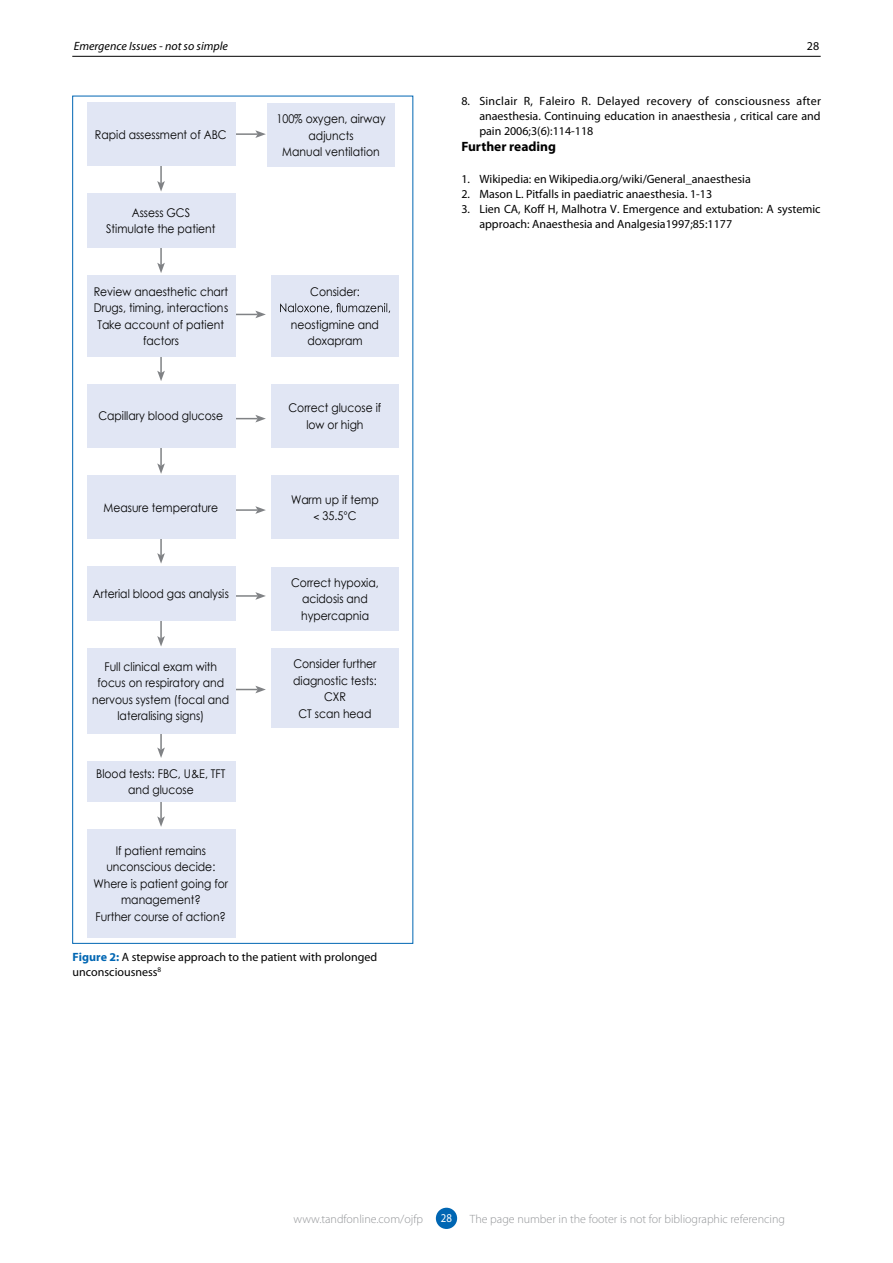
<style>
.page{position:relative;width:893px;height:1263px;background:#fff}
.page>*{position:absolute;margin:0;border:0;box-sizing:border-box;transform-origin:0 0}
.t1{font:700 13.5px "Myriad Pro";color:#000}
.t2{font:12px/16.5px "Century Gothic";color:#000;text-align:center;scale:.9 1}
.t3{font:12px/15px "Myriad Pro";color:#000}
.t4{font:300 12px "Myriad Pro";color:#939598}
.t5{font:italic 12px "Myriad Pro";color:#000}
.t6{font:12px "Myriad Pro";color:#fff;scale:.9 1}
.s1{font-weight:700;color:#0066b3}
</style>
<div class="page">
<hr style="left:72px;top:56px;width:749px;height:1px;background:#000">
<div style="left:436px;top:1208px;width:21px;height:21px;background:#0066b3;border-radius:50%"></div>
<div style="left:267px;top:103px;width:128px;height:64px;background:#e1e6f4"></div>
<div style="left:271px;top:275px;width:128px;height:81px;background:#e1e6f4"></div>
<svg style="left:280px;top:303px;width:110px;height:10px"></svg>
<div style="left:271px;top:648px;width:128px;height:80px;background:#e1e6f4"></div>
<div style="left:271px;top:384px;width:128px;height:64px;background:#e1e6f4"></div>
<div style="left:271px;top:475px;width:128px;height:64px;background:#e1e6f4"></div>
<div style="left:271px;top:567px;width:128px;height:64px;background:#e1e6f4"></div>
<hr style="left:160px;top:160px;width:2px;height:23px;background:#808285">
<svg style="left:157px;top:181px;width:8px;height:11px"></svg>
<hr style="left:234px;top:133px;width:24px;height:2px;background:#808285">
<svg style="left:255px;top:130px;width:11px;height:8px"></svg>
<svg style="left:235px;top:311px;width:31px;height:7px"></svg>
<svg style="left:235px;top:415px;width:31px;height:7px"></svg>
<hr style="left:234px;top:509px;width:24px;height:2px;background:#808285">
<svg style="left:255px;top:506px;width:11px;height:8px"></svg>
<hr style="left:234px;top:595px;width:24px;height:2px;background:#808285">
<svg style="left:255px;top:592px;width:11px;height:8px"></svg>
<svg style="left:235px;top:686px;width:31px;height:7px"></svg>
<hr style="left:160px;top:241px;width:2px;height:24px;background:#808285">
<svg style="left:157px;top:263px;width:8px;height:10px"></svg>
<hr style="left:160px;top:349px;width:2px;height:24px;background:#808285">
<svg style="left:157px;top:371px;width:8px;height:10px"></svg>
<hr style="left:160px;top:442px;width:2px;height:24px;background:#808285">
<svg style="left:157px;top:463px;width:8px;height:11px"></svg>
<hr style="left:160px;top:532px;width:2px;height:23px;background:#808285">
<svg style="left:157px;top:553px;width:8px;height:11px"></svg>
<hr style="left:160px;top:615px;width:2px;height:23px;background:#808285">
<svg style="left:157px;top:636px;width:8px;height:10px"></svg>
<hr style="left:160px;top:726px;width:2px;height:24px;background:#808285">
<svg style="left:157px;top:747px;width:8px;height:11px"></svg>
<hr style="left:160px;top:795px;width:2px;height:24px;background:#808285">
<svg style="left:157px;top:816px;width:8px;height:11px"></svg>
<div style="left:87px;top:102px;width:148px;height:64px;background:#e1e6f4"></div>
<div style="left:87px;top:194px;width:148px;height:54px;background:#e1e6f4"></div>
<div style="left:87px;top:275px;width:148px;height:81px;background:#e1e6f4"></div>
<div style="left:87px;top:648px;width:148px;height:86px;background:#e1e6f4"></div>
<div style="left:87px;top:384px;width:148px;height:64px;background:#e1e6f4"></div>
<div style="left:87px;top:829px;width:148px;height:108px;background:#e1e6f4"></div>
<div style="left:87px;top:567px;width:148px;height:54px;background:#e1e6f4"></div>
<div style="left:87px;top:761px;width:148px;height:41px;background:#e1e6f4"></div>
<div style="left:87px;top:475px;width:148px;height:64px;background:#e1e6f4"></div>
<p class="t5" style="left:74px;top:39px;width:156px">Emergence Issues - not so simple</p>
<p class="t3" style="left:807px;top:39px;width:14px">28</p>
<p class="t2" style="left:95px;top:126px;width:148px">Rapid assessment of ABC</p>
<p class="t2" style="left:106px;top:204px;width:123px">Assess GCS<br>Stimulate the patient</p>
<p class="t2" style="left:94px;top:283px;width:151px">Review anaesthetic chart<br>Drugs, timing, interactions<br>Take account of patient factors</p>
<p class="t2" style="left:98px;top:408px;width:140px">Capillary blood glucose</p>
<p class="t2" style="left:104px;top:499px;width:129px">Measure temperature</p>
<p class="t2" style="left:93px;top:586px;width:153px">Arterial blood gas analysis</p>
<p class="t2" style="left:92px;top:658px;width:154px">Full clinical exam with focus on respiratory and nervous system (focal and lateralising signs)</p>
<p class="t2" style="left:96px;top:765px;width:145px">Blood tests: FBC, U&amp;E, TFT and glucose</p>
<p class="t2" style="left:94px;top:842px;width:151px">If patient remains unconscious decide:<br>Where is patient going for management?<br>Further course of action?</p>
<p class="t2" style="left:276px;top:110px;width:123px">100% oxygen, airway adjuncts<br>Manual ventilation</p>
<p class="t2" style="left:310px;top:283px;width:56px">Consider:</p>
<p class="t2" style="left:291px;top:316px;width:100px">neostigmine and doxapram</p>
<p class="t2" style="left:288px;top:399px;width:105px">Correct glucose if low or high</p>
<p class="t2" style="left:322px;top:491px;width:64px;text-align:left;text-indent:-31px">Warm up if temp<br>35.5 C</p>
<p class="t2" style="left:291px;top:574px;width:99px">Correct hypoxia, acidosis and hypercapnia</p>
<p class="t2" style="left:293px;top:655px;width:94px">Consider further diagnostic tests:<br>CXR<br>CT scan head</p>
<p class="t3" style="left:73px;top:949px;width:306px"><span class="s1">Figure 2:</span> A stepwise approach to the patient with prolonged unconsciousness<sup>8</sup></p>
<p class="t3" style="left:479px;top:93px;width:343px;text-align:justify;text-indent:-18px">8. Sinclair R, Faleiro R. Delayed recovery of consciousness after anaesthesia. Continuing education in anaesthesia , critical care and pain 2006;3(6):114-118</p>
<p class="t1" style="left:461px;top:139px;width:96px">Further reading</p>
<p class="t3" style="left:461px;top:171px;width:291px">1. Wikipedia: en Wikipedia.org/wiki/General_anaesthesia</p>
<p class="t3" style="left:461px;top:186px;width:252px">2. Mason L. Pitfalls in paediatric anaesthesia. 1-13</p>
<p class="t3" style="left:479px;top:201px;width:343px;text-indent:-18px">3. Lien CA, Koff H, Malhotra V. Emergence and extubation: A systemic approach: Anaesthesia and Analgesia1997;85:1177</p>
<p class="t4" style="left:294px;top:1213px;width:131px">www.tandfonline.com/ojfp</p>
<p class="t6" style="left:441px;top:1212px;width:14px">28</p>
<p class="t4" style="left:470px;top:1213px;width:317px">The page number in the footer is not for bibliographic referencing</p>
</div>
